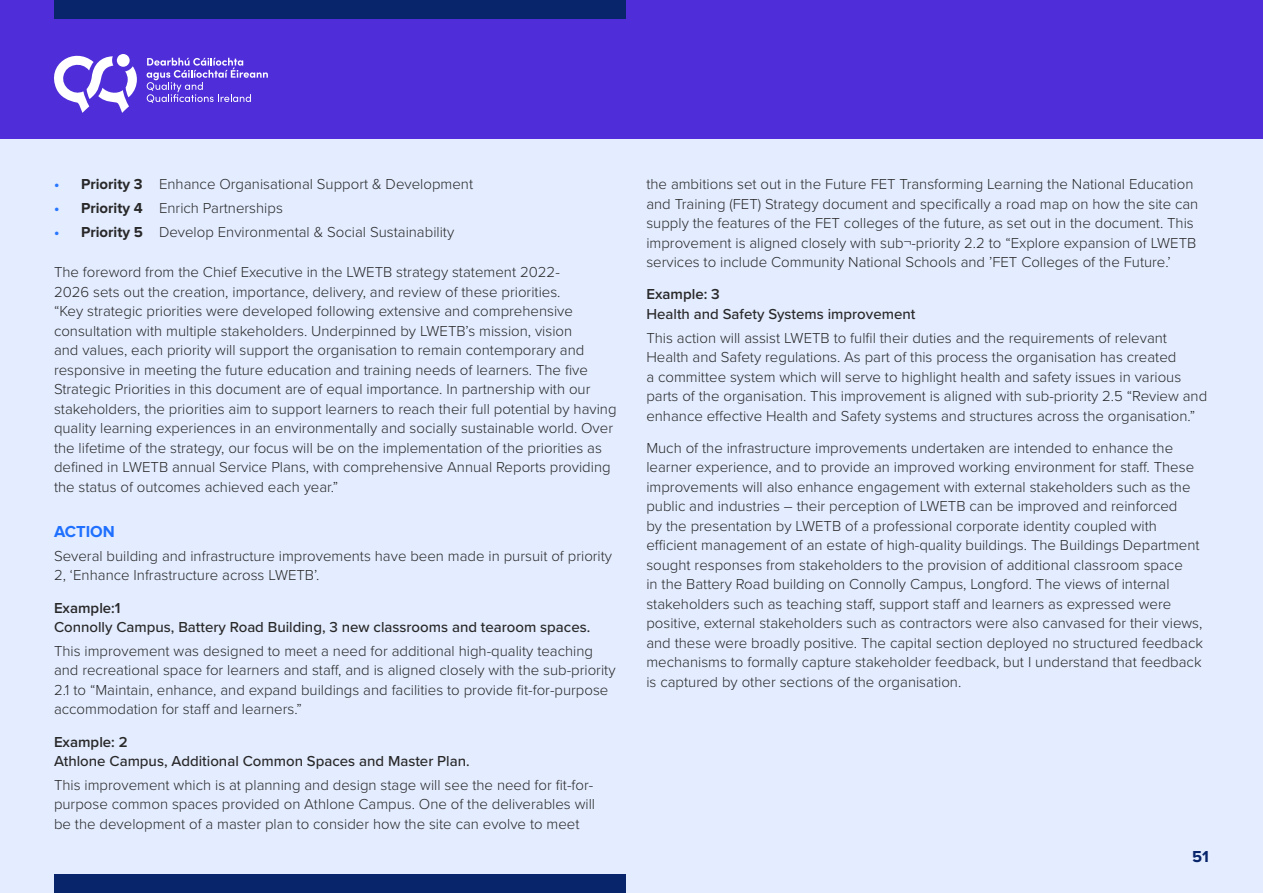
<style>
.page{position:relative;width:1263px;height:893px;background:#e3edff}
.page>*{position:absolute;margin:0;border:0;box-sizing:border-box;transform-origin:0 0}
.t1{font:700 16.5px "Proxima Nova";color:#1f70ff}
.t2{font:700 16.5px "Proxima Nova";color:#08246b}
.t3{font:300 15px/19.5px "Proxima Nova";color:#292829}
.t4{font:500 15px "Proxima Nova";color:#292829}
.t5{font:600 15px "Proxima Nova";color:#292829}
.s1{font-weight:700;color:#2a77ff}
.s2{font-weight:700}
</style>
<div class="page">
<div style="left:0;top:0;width:1263px;height:139px;background:#4f2ed9"></div>
<svg style="left:147px;top:58px;width:121px;height:45px"></svg>
<svg style="left:54px;top:54px;width:83px;height:59px"></svg>
<div style="left:54px;top:0;width:571px;height:19px;background:#08246b"></div>
<div style="left:54px;top:874px;width:571px;height:19px;background:#08246b"></div>
<p class="t3" style="left:54px;top:173px;width:421px"><span class="s1">•</span> <span class="s2">Priority 3</span> Enhance Organisational Support &amp; Development</p>
<p class="t3" style="left:54px;top:197px;width:230px"><span class="s1">•</span> <span class="s2">Priority 4</span> Enrich Partnerships</p>
<p class="t3" style="left:54px;top:221px;width:402px"><span class="s1">•</span> <span class="s2">Priority 5</span> Develop Environmental &amp; Social Sustainability</p>
<p class="t3" style="left:54px;top:262px;width:564px">The foreword from the Chief Executive in the LWETB strategy statement 2022-<br>2026 sets out the creation, importance, delivery, and review of these priorities.<br>“Key strategic priorities were developed following extensive and comprehensive consultation with multiple stakeholders. Underpinned by LWETB’s mission, vision<br>and values, each priority will support the organisation to remain contemporary and responsive in meeting the future education and training needs of learners. The five Strategic Priorities in this document are of equal importance. In partnership with our stakeholders, the priorities aim to support learners to reach their full potential by having quality learning experiences in an environmentally and socially sustainable world. Over the lifetime of the strategy, our focus will be on the implementation of the priorities as defined in LWETB annual Service Plans, with comprehensive Annual Reports providing the status of outcomes achieved each year.”</p>
<p class="t1" style="left:54px;top:522px;width:62px">ACTION</p>
<p class="t3" style="left:54px;top:545px;width:560px">Several building and infrastructure improvements have been made in pursuit of priority<br>2, ‘Enhance Infrastructure across LWETB’.</p>
<p class="t5" style="left:54px;top:596px;width:68px">Example:1</p>
<p class="t4" style="left:54px;top:616px;width:538px">Connolly Campus, Battery Road Building, 3 new classrooms and tearoom spaces.</p>
<p class="t3" style="left:54px;top:640px;width:563px">This improvement was designed to meet a need for additional high-quality teaching and recreational space for learners and staff, and is aligned closely with the sub-priority 2.1 to “Maintain, enhance, and expand buildings and facilities to provide fit-for-purpose accommodation for staff and learners.”</p>
<p class="t5" style="left:54px;top:730px;width:75px">Example: 2</p>
<p class="t4" style="left:54px;top:750px;width:417px">Athlone Campus, Additional Common Spaces and Master Plan.</p>
<p class="t3" style="left:54px;top:774px;width:543px;text-align:justify">This improvement which is at planning and design stage will see the need for fit-for&shy;purpose common spaces provided on Athlone Campus. One of the deliverables will be the development of a master plan to consider how the site can evolve to meet</p>
<p class="t3" style="left:646px;top:173px;width:553px">the ambitions set out in the Future FET Transforming Learning the National Education and Training (FET) Strategy document and specifically a road map on how the site can supply the features of the FET colleges of the future, as set out in the document. This improvement is aligned closely with sub¬-priority 2.2 to “Explore expansion of LWETB services to include Community National Schools and ’FET Colleges of the Future.’</p>
<p class="t5" style="left:646px;top:283px;width:75px">Example: 3</p>
<p class="t4" style="left:646px;top:303px;width:270px">Health and Safety Systems improvement</p>
<p class="t3" style="left:646px;top:327px;width:562px">This action will assist LWETB to fulfil their duties and the requirements of relevant Health and Safety regulations. As part of this process the organisation has created<br>a committee system which will serve to highlight health and safety issues in various parts of the organisation. This improvement is aligned with sub-priority 2.5 “Review and enhance effective Health and Safety systems and structures across the organisation.”</p>
<p class="t3" style="left:646px;top:437px;width:558px">Much of the infrastructure improvements undertaken are intended to enhance the learner experience, and to provide an improved working environment for staff. These improvements will also enhance engagement with external stakeholders such as the public and industries – their perception of LWETB can be improved and reinforced<br>by the presentation by LWETB of a professional corporate identity coupled with efficient management of an estate of high-quality buildings. The Buildings Department sought responses from stakeholders to the provision of additional classroom space<br>in the Battery Road building on Connolly Campus, Longford. The views of internal stakeholders such as teaching staff, support staff and learners as expressed were positive, external stakeholders such as contractors were also canvased for their views, and these were broadly positive. The capital section deployed no structured feedback mechanisms to formally capture stakeholder feedback, but I understand that feedback is captured by other sections of the organisation.</p>
<p class="t2" style="left:1192px;top:847px;width:18px">51</p>
</div>
